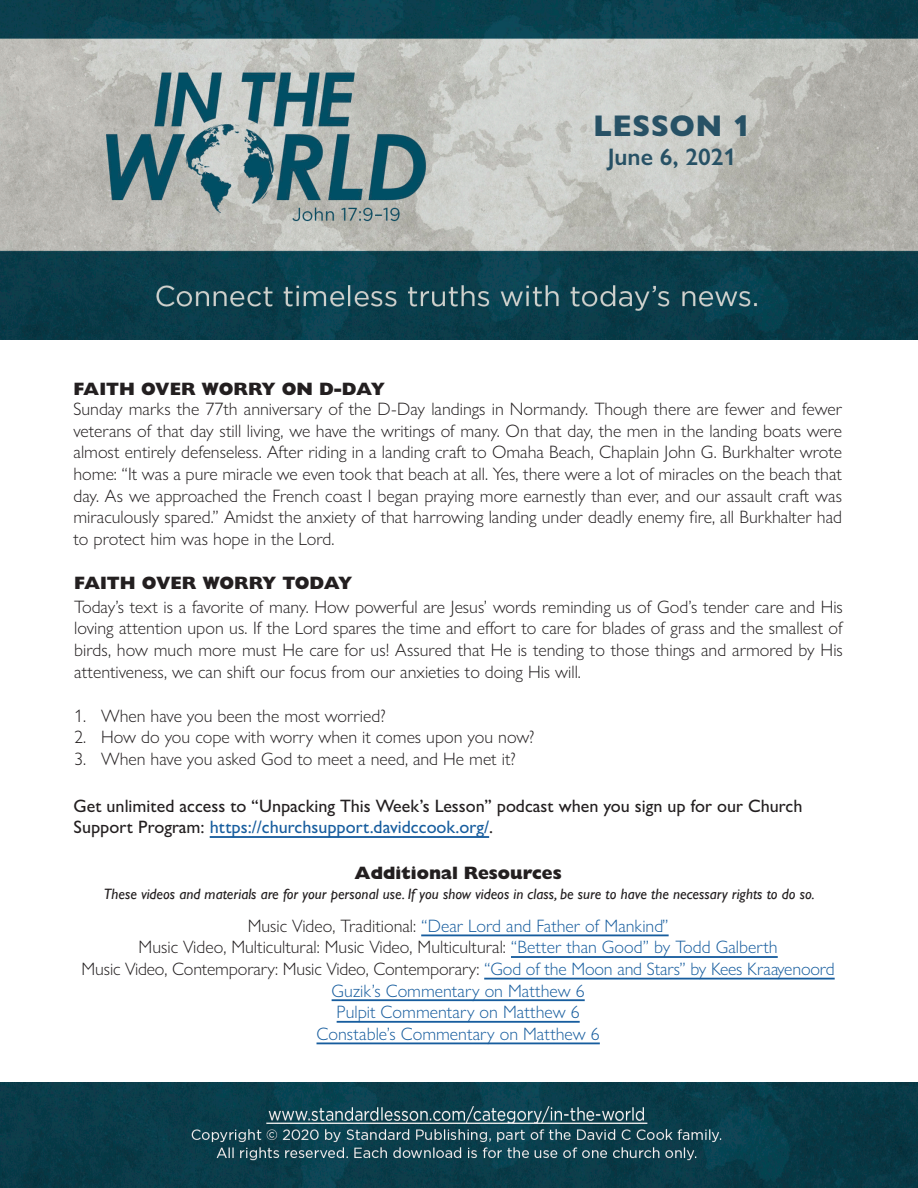
<style>
.page{position:relative;width:918px;height:1188px;background:#fff}
.page>*{position:absolute;margin:0;border:0;box-sizing:border-box;transform-origin:0 0}
.t1{font:800 30px "Gill Sans Nova";letter-spacing:.025em;color:#275165}
.t2{font:800 30px "Gill Sans Nova";color:#0f3d51}
.t3{font:300 24px "Gill Sans Nova";letter-spacing:.03em;color:#0f3d51}
.t4{font:600 24px "Gill Sans Nova";color:#275165}
.t5{font:300 18px/21.6px "Gill Sans Nova";color:#231f20;text-align:justify}
.t6{font:300 18px "Gill Sans Nova";color:#175d9e}
.t7{font:500 18px/21.6px "Gill Sans Nova";color:#231f20}
.t8{font:800 18px/20.9px "Gill Sans Nova";color:#231f20}
.t9{font:300 18px/22.4px "Gill Sans Nova";color:#221e1f;text-align:center}
.t10{font:800 18px "Gill Sans Nova";color:#221e1f}
.t11{font:italic 15px "Gill Sans";color:#231f20}
.t12{font:italic 200 15px "Gill Sans Nova";color:#221e1f}
.s1{color:#175d9e}
.s2{color:#231f20}
.s3{font-weight:300}
</style>
<div class="page">
<img style="left:0;top:1082px;width:918px;height:106px">
<img style="left:0;top:0;width:918px;height:339px">
<hr style="left:210px;top:836px;width:279px;height:2px;background:#175d9e">
<hr style="left:421px;top:934px;width:248px;height:2px;background:#175d9e">
<hr style="left:511px;top:956px;width:267px;height:2px;background:#175d9e">
<hr style="left:484px;top:978px;width:351px;height:2px;background:#175d9e">
<hr style="left:332px;top:999px;width:253px;height:2px;background:#175d9e">
<hr style="left:337px;top:1021px;width:243px;height:2px;background:#175d9e">
<hr style="left:317px;top:1042px;width:283px;height:2px;background:#175d9e">
<p class="t2" style="left:732px;top:107px;width:22px">#</p>
<p class="t3" style="left:596px;top:143px;width:153px">Mo th #, 2020</p>
<p class="t1" style="left:593px;top:107px;width:159px">LESSON 1</p>
<p class="t4" style="left:608px;top:142px;width:130px">June 6, 2021</p>
<p class="t8" style="left:74px;top:378px;width:313px">FAITH OVER WORRY ON D-DAY</p>
<p class="t5" style="left:74px;top:398px;width:770px">Sunday marks the 77th anniversary of the D-Day landings in Normandy. Though there are fewer and fewer veterans of that day still living, we have the writings of many. On that day, the men in the landing boats were almost entirely defenseless. After riding in a landing craft to Omaha Beach, Chaplain John G. Burkhalter wrote home: “It was a pure miracle we even took that beach at all. Yes, there were a lot of miracles on the beach that day. As we approached the French coast I began praying more earnestly than ever, and our assault craft was miraculously spared.” Amidst the anxiety of that harrowing landing under deadly enemy fire, all Burkhalter had to protect him was hope in the Lord.</p>
<p class="t8" style="left:74px;top:573px;width:280px">FAITH OVER WORRY TODAY</p>
<p class="t5" style="left:74px;top:596px;width:770px">Today’s text is a favorite of many. How powerful are Jesus’ words reminding us of God’s tender care and His loving attention upon us. If the Lord spares the time and effort to care for blades of grass and the smallest of birds, how much more must He care for us! Assured that He is tending to those things and armored by His attentiveness, we can shift our focus from our anxieties to doing His will.</p>
<p class="t5" style="left:74px;top:705px;width:313px">1. When have you been the most worried?</p>
<p class="t5" style="left:74px;top:726px;width:462px">2. How do you cope with worry when it comes upon you now?</p>
<p class="t5" style="left:74px;top:748px;width:443px">3. When have you asked God to meet a need, and He met it?</p>
<p class="t7" style="left:74px;top:795px;width:730px">Get unlimited access to “Unpacking This Week’s Lesson” podcast when you sign up for our Church<br>Support Program: <span class="s1">https://churchsupport.davidccook.org/</span>.</p>
<p class="t8" style="left:355px;top:862px;width:209px">Additional Resources</p>
<p class="t11" style="left:104px;top:885px;width:713px">These videos and materials are for your personal use. If you show videos in class, be sure to have the necessary rights to do so.</p>
<p class="t6" style="left:248px;top:915px;width:422px"><span class="s2">Music Video, Traditional:</span> “Dear Lord and Father of Mankind”</p>
<p class="t5" style="left:139px;top:936px;width:641px">Music Video, Multicultural: Music Video, Multicultural: <span class="s1">“Better than Good” by Todd Galberth</span></p>
<p class="t5" style="left:82px;top:958px;width:755px">Music Video, Contemporary: Music Video, Contemporary: <span class="s1">“God of the Moon and Stars” by Kees Kraayenoord</span></p>
<p class="t6" style="left:332px;top:979px;width:255px">Guzik’s Commentary on Matthew 6</p>
<p class="t6" style="left:337px;top:1001px;width:245px">Pulpit Commentary on Matthew 6</p>
<p class="t6" style="left:317px;top:1023px;width:285px">Constable’s Commentary on Matthew 6</p>
<p class="t8" style="left:74px;top:393px;width:104px">HEADER 1<br><span class="s3">Text</span></p>
<p class="t8" style="left:74px;top:574px;width:104px;line-height:19.8px">HEADER 2<br><span class="s3">Text</span></p>
<p class="t5" style="left:73px;top:729px;width:127px">1. Numbered list</p>
<p class="t5" style="left:73px;top:752px;width:127px">2. Numbered list</p>
<p class="t10" style="left:352px;top:859px;width:180px">Additional Resour</p>
<p class="t12" style="left:315px;top:883px;width:282px">These videos and materials are for your personal use.</p>
<p class="t9" style="left:370px;top:929px;width:172px">Music Video, Traditional: music videos commentaries</p>
</div>
